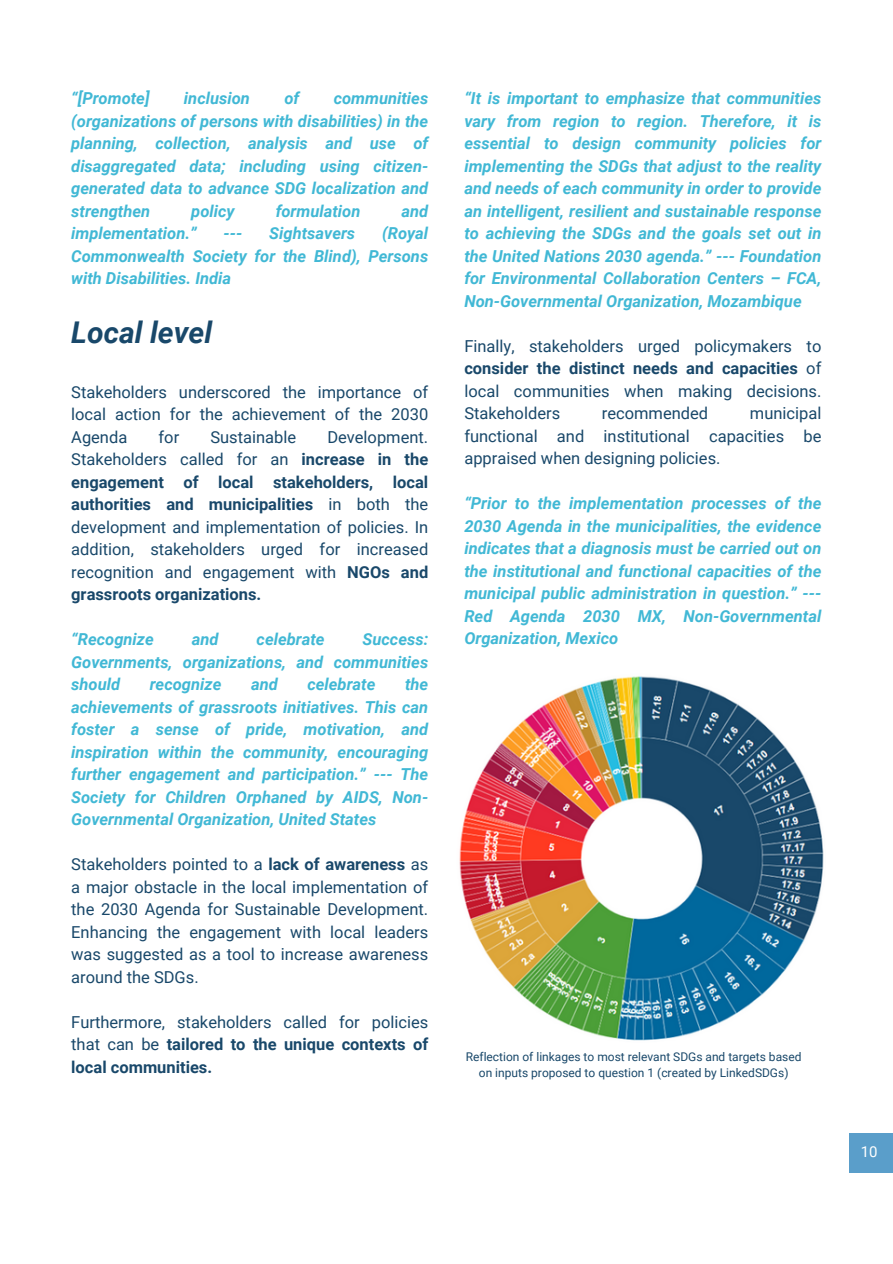
<style>
.page{position:relative;width:893px;height:1264px;background:#fff}
.page>*{position:absolute;margin:0;border:0;box-sizing:border-box;transform-origin:0 0}
.t1{font:italic 700 30px "Roboto";color:#19486a}
.t2{font:italic 700 16.5px/22.5px "Roboto";color:#41b8d5;text-align:justify}
.t3{font:16.5px/22.5px "Roboto";color:#19486a;text-align:justify}
.t4{font:15px "Roboto";color:#fff}
.t5{font:12px/16px "Roboto";color:#19486a;text-align:center}
.s1{font-weight:700}
</style>
<div class="page">
<img style="left:459px;top:676px;width:365px;height:365px">
<div style="left:849px;top:1133px;width:43px;height:40px;background:#5a9eca"></div>
<p class="t2" style="left:71px;top:88px;width:80px">“[Promote]</p>
<p class="t2" style="left:184px;top:88px;width:67px">inclusion</p>
<p class="t2" style="left:284px;top:88px;width:16px">of</p>
<p class="t2" style="left:71px;top:88px;width:358px;text-indent:262px">communities (organizations of persons with disabilities) in the planning, collection, analysis and use of disaggregated data; including using citizen&shy;generated data to advance SDG localization and strengthen</p>
<p class="t2" style="left:191px;top:200px;width:45px">policy</p>
<p class="t2" style="left:276px;top:200px;width:86px">formulation</p>
<p class="t2" style="left:401px;top:200px;width:28px">and</p>
<p class="t2" style="left:71px;top:222px;width:127px">implementation.”</p>
<p class="t2" style="left:223px;top:222px;width:20px">---</p>
<p class="t2" style="left:269px;top:222px;width:87px">Sightsavers</p>
<p class="t2" style="left:71px;top:222px;width:358px;text-indent:311px">(Royal Commonwealth Society for the Blind), Persons with Disabilities. India</p>
<p class="t1" style="left:71px;top:315px;width:142px">Local level</p>
<p class="t3" style="left:71px;top:381px;width:358px">Stakeholders underscored the importance of local action for the achievement of the 2030<br>Agenda</p>
<p class="t3" style="left:158px;top:426px;width:22px">for</p>
<p class="t3" style="left:210px;top:426px;width:87px">Sustainable</p>
<p class="t3" style="left:71px;top:426px;width:358px;text-indent:256px">Development.<br>Stakeholders called for an <span class="s1">increase in the engagement of local stakeholders, local authorities and municipalities</span> in both the development and implementation of policies. In addition, stakeholders urged for increased recognition and engagement with <span class="s1">NGOs and grassroots organizations.</span></p>
<p class="t2" style="left:71px;top:628px;width:84px">“Recognize</p>
<p class="t2" style="left:192px;top:628px;width:28px">and</p>
<p class="t2" style="left:256px;top:628px;width:70px">celebrate</p>
<p class="t2" style="left:71px;top:628px;width:358px;text-indent:291px">Success:<br>Governments, organizations, and communities should</p>
<p class="t2" style="left:71px;top:673px;width:358px;text-indent:334px">the achievements of grassroots initiatives. This can foster a sense of pride, motivation, and inspiration within the community, encouraging further engagement and participation.” --- The Society for Children Orphaned by AIDS, Non-Governmental Organization, United States</p>
<p class="t3" style="left:71px;top:853px;width:358px">Stakeholders pointed to a <span class="s1">lack of awareness</span> as a major obstacle in the local implementation of the 2030 Agenda for Sustainable Development.<br>Enhancing the engagement with local leaders was suggested as a tool to increase awareness around the SDGs.</p>
<p class="t3" style="left:71px;top:1010px;width:358px">Furthermore, stakeholders called for policies that can be <span class="s1">tailored to the unique contexts of local communities.</span></p>
<p class="t2" style="left:150px;top:673px;width:73px">recognize</p>
<p class="t2" style="left:251px;top:673px;width:28px">and</p>
<p class="t2" style="left:307px;top:673px;width:70px">celebrate</p>
<p class="t2" style="left:464px;top:88px;width:358px">“It is important to emphasize that communities vary from region to region. Therefore, it is essential to design community policies for implementing the SDGs that adjust to the reality and needs of each community in order to provide an intelligent, resilient and sustainable response to achieving the SDGs and the goals set out in the United Nations 2030 agenda.” --- Foundation for Environmental Collaboration Centers – FCA, Non-Governmental Organization, Mozambique</p>
<p class="t3" style="left:464px;top:335px;width:358px">Finally, stakeholders urged policymakers to <span class="s1">consider the distinct needs and capacities</span> of local communities when making decisions.<br>Stakeholders</p>
<p class="t3" style="left:464px;top:402px;width:358px;text-indent:285px">municipal functional and institutional capacities be appraised when designing policies.</p>
<p class="t2" style="left:464px;top:492px;width:358px">“Prior to the implementation processes of the 2030 Agenda in the municipalities, the evidence indicates that a diagnosis must be carried out on the institutional and functional capacities of the municipal public administration in question.” --- Red Agenda 2030 MX, Non-Governmental Organization, Mexico</p>
<p class="t3" style="left:601px;top:402px;width:108px">recommended</p>
<p class="t5" style="left:466px;top:1048px;width:337px">Reflection of linkages to most relevant SDGs and targets based on inputs proposed to question 1 (created by LinkedSDGs)</p>
<p class="t4" style="left:860px;top:1142px;width:18px">10</p>
</div>
